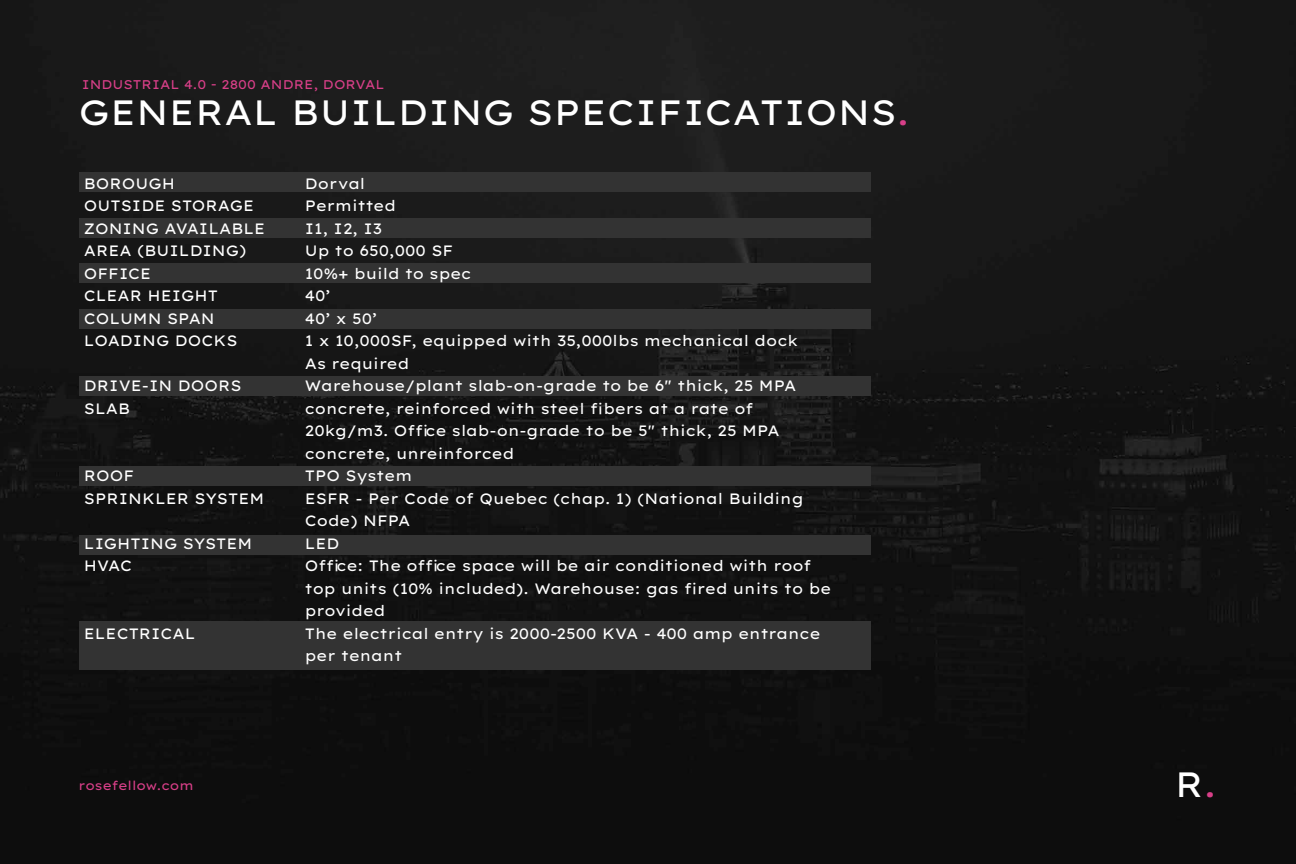
<style>
.page{position:relative;width:1296px;height:864px;background:#fff}
.page>*{position:absolute;margin:0;border:0;box-sizing:border-box;transform-origin:0 0}
.t1{font:35.1px "Lexend Exa";color:#fff}
.t2{font:15px/22.5px "Lexend Exa";color:#fff}
.t3{font:12.6px "Lexend Exa";color:#d83f88}
.s1{color:#d83f88}
</style>
<div class="page">
<img style="left:0;top:0;width:1296px;height:864px">
<div style="left:79px;top:172px;width:792px;height:20px;background:#333"></div>
<div style="left:79px;top:309px;width:792px;height:20px;background:#333"></div>
<div style="left:79px;top:376px;width:792px;height:20px;background:#333"></div>
<div style="left:79px;top:466px;width:792px;height:20px;background:#333"></div>
<div style="left:79px;top:535px;width:792px;height:20px;background:#333"></div>
<div style="left:79px;top:622px;width:792px;height:48px;background:#333"></div>
<div style="left:79px;top:218px;width:792px;height:20px;background:#333"></div>
<div style="left:79px;top:263px;width:792px;height:20px;background:#333"></div>
<p class="t3" style="left:82px;top:74px;width:304px">INDUSTRIAL 4.0 - 2800 ANDRE, DORVAL</p>
<h1 class="t1" style="left:79px;top:84px;width:832px">GENERAL BUILDING SPECIFICATIONS<span class="s1">.</span></h1>
<p class="t2" style="left:84px;top:171px;width:183px">BOROUGH<br>OUTSIDE STORAGE<br>ZONING AVAILABLE<br>AREA (BUILDING)<br>OFFICE<br>CLEAR HEIGHT<br>COLUMN SPAN<br>LOADING DOCKS</p>
<p class="t2" style="left:84px;top:373px;width:159px">DRIVE-IN DOORS<br>SLAB</p>
<p class="t2" style="left:84px;top:463px;width:182px">ROOF<br>SPRINKLER SYSTEM</p>
<p class="t2" style="left:84px;top:531px;width:170px">LIGHTING SYSTEM<br>HVAC</p>
<p class="t2" style="left:84px;top:621px;width:113px">ELECTRICAL</p>
<p class="t2" style="left:305px;top:171px;width:528px">Dorval<br>Permitted<br>I1, I2, I3<br>Up to 650,000 SF<br>10%+ build to spec<br>40’<br>40’ x 50’<br>1 x 10,000SF, equipped with 35,000lbs mechanical dock<br>As required<br>Warehouse/plant slab-on-grade to be 6" thick, 25 MPA concrete, reinforced with steel fibers at a rate of<br>20kg/m3. Office slab-on-grade to be 5" thick, 25 MPA concrete, unreinforced<br>TPO System<br>ESFR - Per Code of Quebec (chap. 1) (National Building<br>Code) NFPA<br>LED<br>Office: The office space will be air conditioned with roof top units (10% included). Warehouse: gas fired units to be provided<br>The electrical entry is 2000-2500 KVA - 400 amp entrance per tenant</p>
<p class="t3" style="left:79px;top:776px;width:117px">rosefellow.com</p>
<h1 class="t1" style="left:1175px;top:756px;width:43px">R<span class="s1">.</span></h1>
</div>
